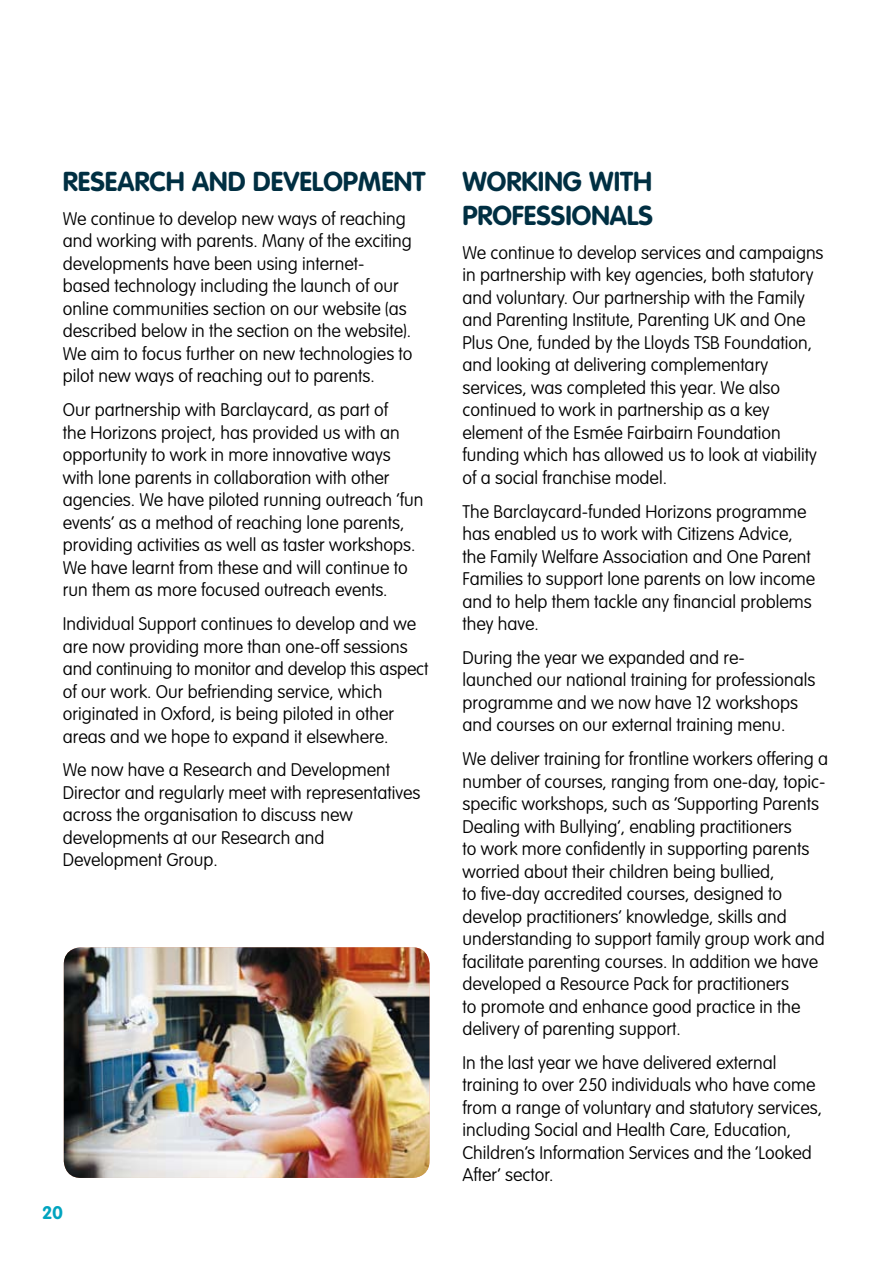
<style>
.page{position:relative;width:893px;height:1263px;background:#fff}
.page>*{position:absolute;margin:0;border:0;box-sizing:border-box;transform-origin:0 0}
.t1{font:700 27px "VAG Rounded";color:#002f42}
.t2{font:100 18px/22.5px "VAG Rounded";color:#000}
.t3{font:700 18px "VAG Rounded";color:#00a4bf}
</style>
<div class="page">
<img style="left:64px;top:947px;width:365px;height:231px;border-radius:17px">
<h1 class="t1" style="left:63px;top:166px;width:364px">RESEARCH AND DEVELOPMENT</h1>
<p class="t2" style="left:63px;top:207px;width:351px">We continue to develop new ways of reaching and working with parents. Many of the exciting developments have been using internet&shy;based technology including the launch of our online communities section on our website (as described below in the section on the website).<br>We aim to focus further on new technologies to pilot new ways of reaching out to parents.</p>
<p class="t2" style="left:63px;top:399px;width:362px">Our partnership with Barclaycard, as part of<br>the Horizons project, has provided us with an opportunity to work in more innovative ways with lone parents in collaboration with other agencies. We have piloted running outreach ‘fun events’ as a method of reaching lone parents, providing activities as well as taster workshops.<br>We have learnt from these and will continue to run them as more focused outreach events.</p>
<p class="t2" style="left:63px;top:612px;width:367px">Individual Support continues to develop and we are now providing more than one-off sessions and continuing to monitor and develop this aspect of our work. Our befriending service, which originated in Oxford, is being piloted in other areas and we hope to expand it elsewhere.</p>
<p class="t2" style="left:63px;top:759px;width:359px">We now have a Research and Development Director and regularly meet with representatives across the organisation to discuss new developments at our Research and Development Group.</p>
<p class="t3" style="left:42px;top:1202px;width:22px">20</p>
<h1 class="t1" style="left:462px;top:166px;width:18px">WORKING</h1>
<h1 class="t1" style="left:589px;top:166px;width:17px">WITH</h1>
<h1 class="t1" style="left:462px;top:200px;width:16px">PROFESSIONALS</h1>
<p class="t2" style="left:462px;top:241px;width:363px">We continue to develop services and campaigns in partnership with key agencies, both statutory and voluntary. Our partnership with the Family and Parenting Institute, Parenting UK and One Plus One, funded by the Lloyds TSB Foundation, and looking at delivering complementary services, was completed this year. We also continued to work in partnership as a key element of the Esmée Fairbairn Foundation funding which has allowed us to look at viability of a social franchise model.</p>
<p class="t2" style="left:462px;top:500px;width:354px">The Barclaycard-funded Horizons programme has enabled us to work with Citizens Advice, the Family Welfare Association and One Parent Families to support lone parents on low income and to help them tackle any financial problems they have.</p>
<p class="t2" style="left:462px;top:646px;width:355px">During the year we expanded and re&shy;launched our national training for professionals programme and we now have 12 workshops and courses on our external training menu.</p>
<p class="t2" style="left:462px;top:747px;width:367px">We deliver training for frontline workers offering a number of courses, ranging from one-day, topic&shy;specific workshops, such as ‘Supporting Parents Dealing with Bullying’, enabling practitioners<br>to work more confidently in supporting parents worried about their children being bullied,<br>to five-day accredited courses, designed to develop practitioners’ knowledge, skills and understanding to support family group work and facilitate parenting courses. In addition we have developed a Resource Pack for practitioners<br>to promote and enhance good practice in the delivery of parenting support.</p>
<p class="t2" style="left:462px;top:1051px;width:361px">In the last year we have delivered external training to over 250 individuals who have come from a range of voluntary and statutory services, including Social and Health Care, Education, Children’s Information Services and the ‘Looked After’ sector.</p>
</div>
